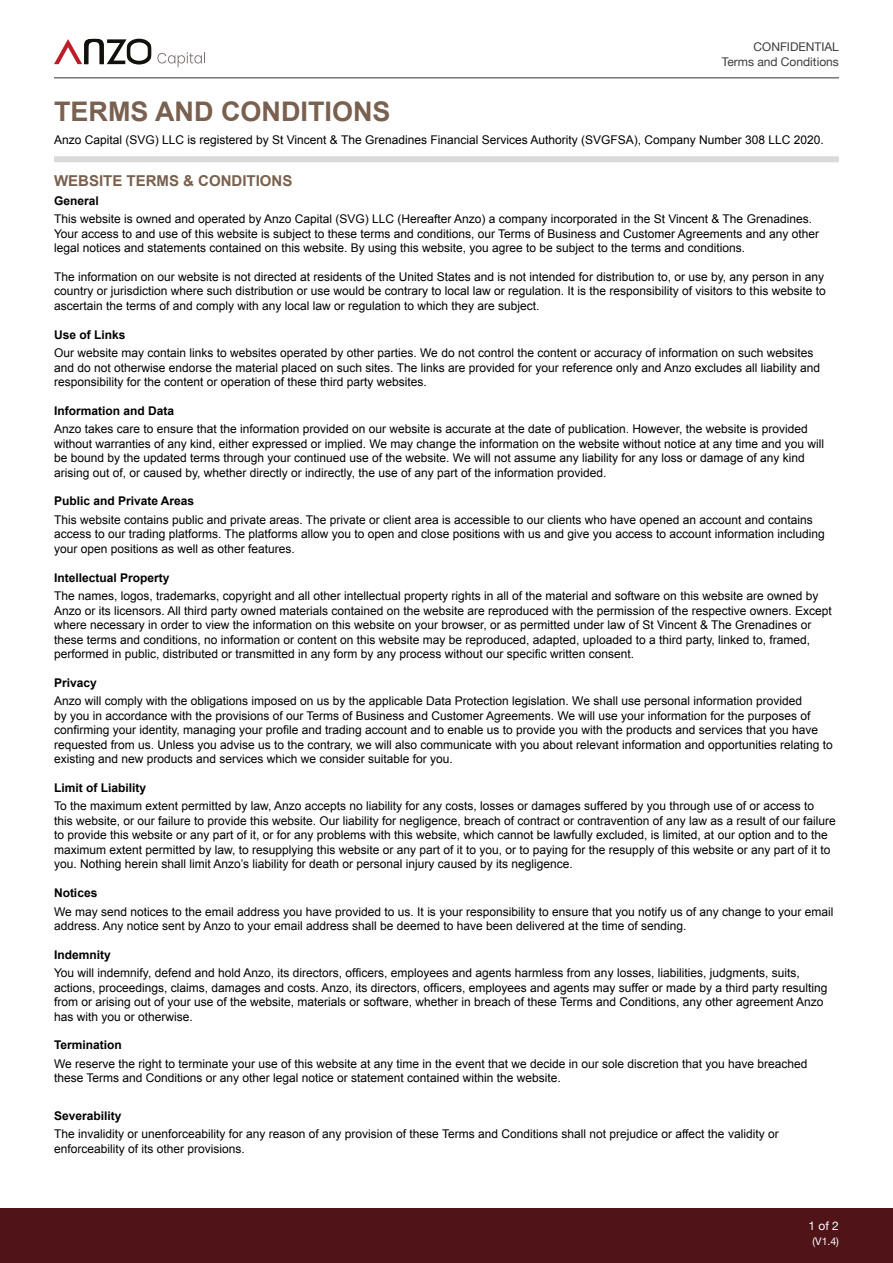
<style>
.page{position:relative;width:893px;height:1263px;background:#fff}
.page>*{position:absolute;margin:0;border:0;box-sizing:border-box;transform-origin:0 0}
.t1{font:700 27px "Arial";color:#7a604e}
.t2{font:700 15px "Arial";color:#7a604e}
.t3{font:12px/14.4px "Arial";color:#000}
.t4{font:700 12px "Arial";color:#000}
.t5{font:12px/14.4px "Helvetica Neue";color:#3c3c3b;text-align:right}
.t6{font:12px "Helvetica Neue";color:#fff}
.t7{font:10.5px "Helvetica Neue";color:#fff}
</style>
<div class="page">
<hr style="left:54px;top:77px;width:785px;height:2px;background:#777">
<div style="left:0;top:1209px;width:893px;height:54px;background:#4f1318"></div>
<svg style="left:157px;top:52px;width:48px;height:15px"></svg>
<svg style="left:54px;top:38px;width:97px;height:27px"></svg>
<div style="left:54px;top:156px;width:785px;height:6px;background:#dadada"></div>
<p class="t5" style="left:722px;top:41px;width:119px">CONFIDENTIAL<br>Terms and Conditions</p>
<h1 class="t1" style="left:54px;top:93px;width:338px">TERMS AND CONDITIONS</h1>
<p class="t3" style="left:54px;top:132px;width:771px">Anzo Capital (SVG) LLC is registered by St Vincent &amp; The Grenadines Financial Services Authority (SVGFSA), Company Number 308 LLC 2020.</p>
<p class="t2" style="left:54px;top:171px;width:240px">WEBSITE TERMS &amp; CONDITIONS</p>
<p class="t4" style="left:54px;top:193px;width:46px">General</p>
<p class="t3" style="left:54px;top:212px;width:767px">This website is owned and operated by Anzo Capital (SVG) LLC (Hereafter Anzo) a company incorporated in the St Vincent &amp; The Grenadines.<br>Your access to and use of this website is subject to these terms and conditions, our Terms of Business and Customer Agreements and any other legal notices and statements contained on this website. By using this website, you agree to be subject to the terms and conditions.</p>
<p class="t3" style="left:54px;top:270px;width:773px;text-align:justify">The information on our website is not directed at residents of the United States and is not intended for distribution to, or use by, any person in any country or jurisdiction where such distribution or use would be contrary to local law or regulation. It is the responsibility of visitors to this website to ascertain the terms of and comply with any local law or regulation to which they are subject.</p>
<p class="t4" style="left:54px;top:326px;width:73px">Use of Links</p>
<p class="t3" style="left:54px;top:346px;width:768px">Our website may contain links to websites operated by other parties. We do not control the content or accuracy of information on such websites and do not otherwise endorse the material placed on such sites. The links are provided for your reference only and Anzo excludes all liability and responsibility for the content or operation of these third party websites.</p>
<p class="t4" style="left:54px;top:403px;width:122px">Information and Data</p>
<p class="t3" style="left:54px;top:422px;width:772px">Anzo takes care to ensure that the information provided on our website is accurate at the date of publication. However, the website is provided without warranties of any kind, either expressed or implied. We may change the information on the website without notice at any time and you will be bound by the updated terms through your continued use of the website. We will not assume any liability for any loss or damage of any kind arising out of, or caused by, whether directly or indirectly, the use of any part of the information provided.</p>
<p class="t4" style="left:54px;top:493px;width:142px">Public and Private Areas</p>
<p class="t3" style="left:54px;top:513px;width:772px">This website contains public and private areas. The private or client area is accessible to our clients who have opened an account and contains access to our trading platforms. The platforms allow you to open and close positions with us and give you access to account information including your open positions as well as other features.</p>
<p class="t4" style="left:54px;top:570px;width:117px">Intellectual Property</p>
<p class="t3" style="left:54px;top:589px;width:779px">The names, logos, trademarks, copyright and all other intellectual property rights in all of the material and software on this website are owned by Anzo or its licensors. All third party owned materials contained on the website are reproduced with the permission of the respective owners. Except where necessary in order to view the information on this website on your browser, or as permitted under law of St Vincent &amp; The Grenadines or these terms and conditions, no information or content on this website may be reproduced, adapted, uploaded to a third party, linked to, framed, performed in public, distributed or transmitted in any form by any process without our specific written consent.</p>
<p class="t4" style="left:54px;top:675px;width:44px">Privacy</p>
<p class="t3" style="left:54px;top:694px;width:780px">Anzo will comply with the obligations imposed on us by the applicable Data Protection legislation. We shall use personal information provided<br>by you in accordance with the provisions of our Terms of Business and Customer Agreements. We will use your information for the purposes of confirming your identity, managing your profile and trading account and to enable us to provide you with the products and services that you have requested from us. Unless you advise us to the contrary, we will also communicate with you about relevant information and opportunities relating to existing and new products and services which we consider suitable for you.</p>
<p class="t4" style="left:54px;top:780px;width:94px">Limit of Liability</p>
<p class="t3" style="left:54px;top:799px;width:783px">To the maximum extent permitted by law, Anzo accepts no liability for any costs, losses or damages suffered by you through use of or access to this website, or our failure to provide this website. Our liability for negligence, breach of contract or contravention of any law as a result of our failure to provide this website or any part of it, or for any problems with this website, which cannot be lawfully excluded, is limited, at our option and to the maximum extent permitted by law, to resupplying this website or any part of it to you, or to paying for the resupply of this website or any part of it to you. Nothing herein shall limit Anzo’s liability for death or personal injury caused by its negligence.</p>
<p class="t4" style="left:54px;top:885px;width:45px">Notices</p>
<p class="t3" style="left:54px;top:904px;width:781px">We may send notices to the email address you have provided to us. It is your responsibility to ensure that you notify us of any change to your email address. Any notice sent by Anzo to your email address shall be deemed to have been delivered at the time of sending.</p>
<p class="t4" style="left:54px;top:946px;width:58px">Indemnity</p>
<p class="t3" style="left:54px;top:966px;width:775px">You will indemnify, defend and hold Anzo, its directors, officers, employees and agents harmless from any losses, liabilities, judgments, suits, actions, proceedings, claims, damages and costs. Anzo, its directors, officers, employees and agents may suffer or made by a third party resulting from or arising out of your use of the website, materials or software, whether in breach of these Terms and Conditions, any other agreement Anzo has with you or otherwise.</p>
<p class="t4" style="left:54px;top:1037px;width:69px">Termination</p>
<p class="t3" style="left:54px;top:1057px;width:755px">We reserve the right to terminate your use of this website at any time in the event that we decide in our sole discretion that you have breached these Terms and Conditions or any other legal notice or statement contained within the website.</p>
<p class="t4" style="left:54px;top:1107px;width:69px">Severability</p>
<p class="t3" style="left:54px;top:1127px;width:726px">The invalidity or unenforceability for any reason of any provision of these Terms and Conditions shall not prejudice or affect the validity or enforceability of its other provisions.</p>
<p class="t6" style="left:808px;top:1217px;width:32px">1 of 2</p>
<p class="t7" style="left:812px;top:1234px;width:28px">(V1.4)</p>
</div>
